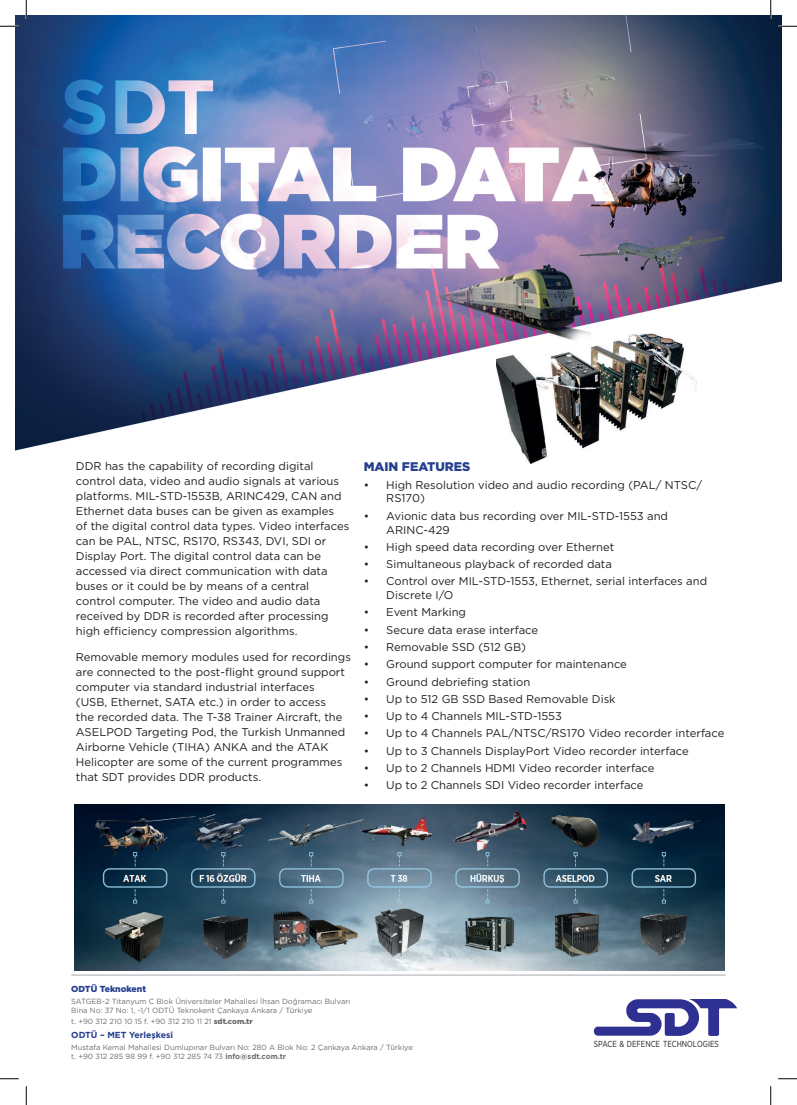
<style>
.page{position:relative;width:797px;height:1105px;background:#fff}
.page>*{position:absolute;margin:0;border:0;box-sizing:border-box;transform-origin:0 0}
.t1{font:900 12.5px "Gotham";color:#253f8e}
.t2{font:11.25px/15px "Gotham";color:#231f20}
.t3{font:8.75px "Gotham Narrow";color:#231f20;scale:.9 1}
.t4{font:700 8.75px "Gotham";color:#253f8e}
.t5{font:900 8.75px "Gotham";color:#253f8e}
.t6{font:7.5px/9px "Gotham";color:#6c6d70}
.s1{font-weight:900}
.s2{font-weight:700}
</style>
<div class="page">
<img style="left:16px;top:16px;width:765px;height:1073px">
<img style="left:74px;top:804px;width:650px;height:166px">
<img style="left:496px;top:334px;width:201px;height:129px">
<svg style="left:593px;top:999px;width:144px;height:37px"></svg>
<hr style="left:71px;top:975px;width:654px;height:1px;background:#a8a9ad">
<svg style="left:0;top:25px;width:19px;height:2px"></svg>
<svg style="left:778px;top:25px;width:19px;height:2px"></svg>
<svg style="left:0;top:1078px;width:19px;height:1px"></svg>
<svg style="left:778px;top:1078px;width:19px;height:1px"></svg>
<svg style="left:25px;top:0;width:2px;height:19px"></svg>
<svg style="left:25px;top:1086px;width:2px;height:19px"></svg>
<svg style="left:770px;top:0;width:1px;height:19px"></svg>
<svg style="left:770px;top:1086px;width:1px;height:19px"></svg>
<p class="t2" style="left:76px;top:459px;width:275px">DDR has the capability of recording digital control data, video and audio signals at various platforms. MIL-STD-1553B, ARINC429, CAN and Ethernet data buses can be given as examples<br>of the digital control data types. Video interfaces can be PAL, NTSC, RS170, RS343, DVI, SDI or Display Port. The digital control data can be accessed via direct communication with data buses or it could be by means of a central control computer. The video and audio data received by DDR is recorded after processing high efficiency compression algorithms.</p>
<p class="t2" style="left:76px;top:649px;width:276px">Removable memory modules used for recordings are connected to the post-flight ground support computer via standard industrial interfaces<br>(USB, Ethernet, SATA etc.) in order to access<br>the recorded data. The T-38 Trainer Aircraft, the ASELPOD Targeting Pod, the Turkish Unmanned Airborne Vehicle (TIHA) ANKA and the ATAK Helicopter are some of the current programmes that SDT provides DDR products.</p>
<p class="t1" style="left:364px;top:458px;width:108px">MAIN FEATURES</p>
<p class="t2" style="left:386px;top:478px;width:317px;line-height:13.8px;text-indent:-22px">• High Resolution video and audio recording (PAL/ NTSC/<br>RS170)</p>
<p class="t2" style="left:386px;top:509px;width:283px;line-height:13.8px;text-indent:-22px">• Avionic data bus recording over MIL-STD-1553 and<br>ARINC-429</p>
<p class="t2" style="left:364px;top:539px;width:252px">• High speed data recording over Ethernet</p>
<p class="t2" style="left:364px;top:556px;width:250px">• Simultaneous playback of recorded data</p>
<p class="t2" style="left:386px;top:574px;width:322px;line-height:13.8px;text-indent:-22px">• Control over MIL-STD-1553, Ethernet, serial interfaces and<br>Discrete I/O</p>
<p class="t2" style="left:364px;top:605px;width:104px">• Event Marking</p>
<p class="t2" style="left:364px;top:622px;width:176px">• Secure data erase interface</p>
<p class="t2" style="left:364px;top:639px;width:164px">• Removable SSD (512 GB)</p>
<p class="t2" style="left:364px;top:657px;width:265px">• Ground support computer for maintenance</p>
<p class="t2" style="left:364px;top:674px;width:168px">• Ground debriefing station</p>
<p class="t2" style="left:364px;top:691px;width:253px">• Up to 512 GB SSD Based Removable Disk</p>
<p class="t2" style="left:364px;top:708px;width:200px">• Up to 4 Channels MIL-STD-1553</p>
<p class="t2" style="left:364px;top:726px;width:362px">• Up to 4 Channels PAL/NTSC/RS170 Video recorder interface</p>
<p class="t2" style="left:364px;top:743px;width:326px">• Up to 3 Channels DisplayPort Video recorder interface</p>
<p class="t2" style="left:364px;top:760px;width:292px">• Up to 2 Channels HDMI Video recorder interface</p>
<p class="t2" style="left:364px;top:778px;width:281px">• Up to 2 Channels SDI Video recorder interface</p>
<p class="t5" style="left:71px;top:982px;width:76px">ODTÜ Teknokent</p>
<p class="t6" style="left:71px;top:997px;width:281px">SATGEB-2 Titanyum C Blok Üniversiteler Mahallesi İhsan Doğramacı Bulvarı<br>Bina No: 37 No: 1, -1/1 ODTÜ Teknokent Çankaya Ankara / Türkiye</p>
<p class="t6" style="left:71px;top:1016px;width:183px">t. +90 312 210 10 15 f. +90 312 210 11 21 <span class="s1">sdt.com.tr</span></p>
<p class="t4" style="left:71px;top:1029px;width:103px">ODTÜ – MET Yerleşkesi</p>
<p class="t6" style="left:71px;top:1043px;width:343px">Mustafa Kemal Mahallesi Dumlupınar Bulvarı No: 280 A Blok No: 2 Çankaya Ankara / Türkiye t. +90 312 285 98 99 f. +90 312 285 74 73 <span class="s2">info@sdt.com.tr</span></p>
<p class="t3" style="left:594px;top:1039px;width:140px">SPACE &amp; DEFENCE TECHNOLOGIES</p>
</div>
